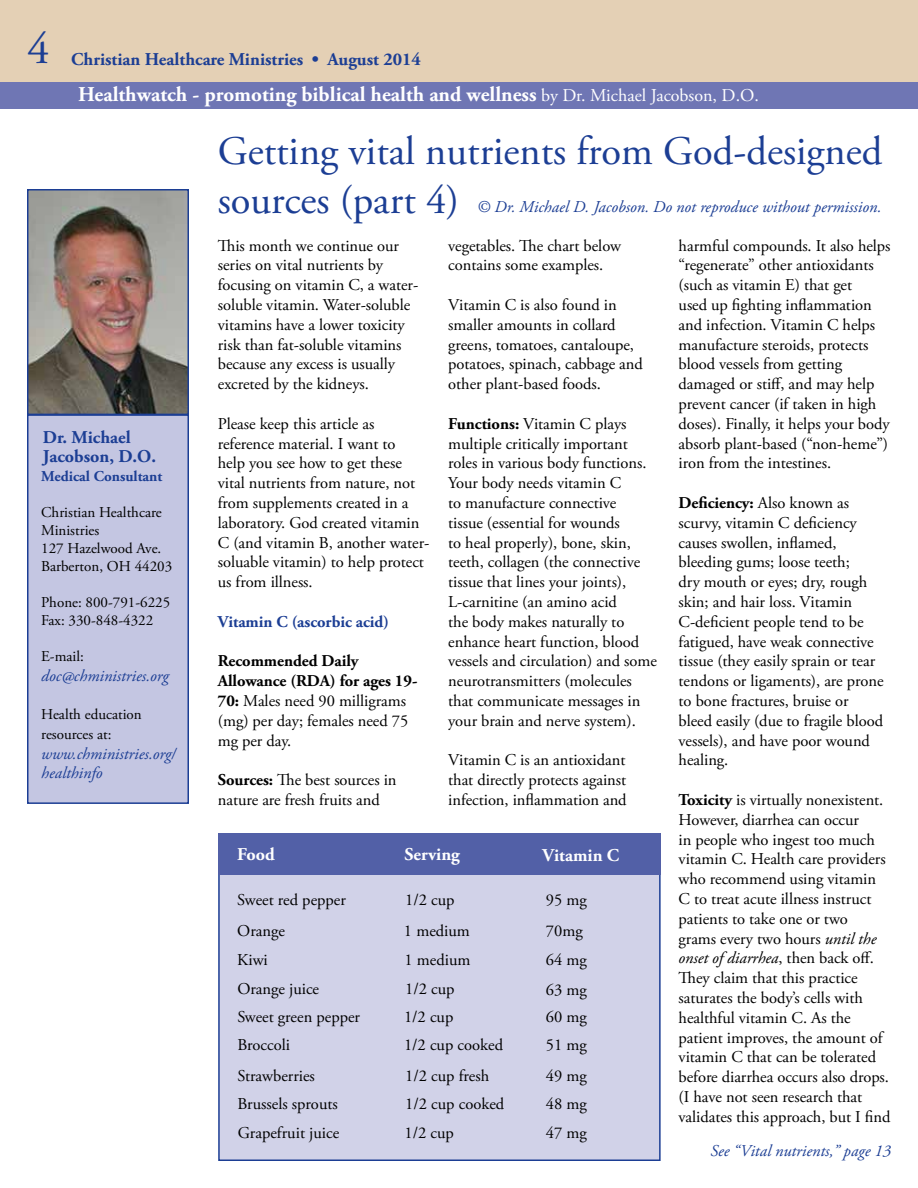
<style>
.page{position:relative;width:918px;height:1188px;background:#fff}
.page>*{position:absolute;margin:0;border:0;box-sizing:border-box;transform-origin:0 0}
.t1{font:45px "Adobe Garamond Pro";color:#1c3e94}
.t2{font:40.5px/48.6px "Adobe Garamond Pro";color:#1c3e94}
.t3{font:700 21px "Adobe Garamond Pro";color:#fff}
.t4{font:700 18px/18.8px "Adobe Garamond Pro";color:#1c3e94}
.t5{font:700 18px "Adobe Garamond Pro";color:#fff}
.t6{font:16.5px/19.8px "Adobe Garamond Pro";letter-spacing:-.005em;color:#000}
.t7{font:italic 16.5px/19.8px "Adobe Garamond Pro";color:#1c3e94}
.t8{font:700 16.5px "Adobe Garamond Pro";letter-spacing:-.005em;color:#1c3e94}
.t9{font:15px/18px "Adobe Garamond Pro";color:#000}
.t10{font:700 15px "Adobe Garamond Pro";color:#1c3e94}
.s1{font-weight:400;font-size:18px}
.s2{font-weight:700}
.s3{font-style:italic}
</style>
<div class="page">
<div style="left:0;top:0;width:918px;height:82px;background:#e4d0b5"></div>
<div style="left:0;top:82px;width:918px;height:27px;background:#6f76b4"></div>
<img style="left:30px;top:192px;width:156px;height:220px">
<div style="left:27px;top:189px;width:162px;height:226px;border:2px solid #1c3e94"></div>
<div style="left:27px;top:414px;width:162px;height:390px;background:#c4c6e2;border:2px solid #1c3e94"></div>
<div style="left:218px;top:847px;width:443px;height:314px;background:#d1d2e8;border:2px solid #1c3e94"></div>
<div style="left:218px;top:834px;width:443px;height:41px;background:#5260a7"></div>
<h1 class="t1" style="left:27px;top:22px;width:24px">4</h1>
<p class="t4" style="left:71px;top:50px;width:351px">Christian Healthcare Ministries • August 2014</p>
<p class="t3" style="left:78px;top:82px;width:683px">Healthwatch - promoting biblical health and wellness <span class="s1">by Dr. Michael Jacobson, D.O.</span></p>
<h2 class="t2" style="left:218px;top:129px;width:666px">Getting vital nutrients from God-designed sources (part 4)</h2>
<p class="t7" style="left:477px;top:197px;width:406px">© Dr. Michael D. Jacobson. Do not reproduce without permission.</p>
<p class="t4" style="left:43px;top:428px;width:115px">Dr. Michael<br>Jacobson, D.O.</p>
<p class="t10" style="left:41px;top:468px;width:123px">Medical Consultant</p>
<p class="t9" style="left:41px;top:504px;width:133px">Christian Healthcare<br>Ministries<br>127 Hazelwood Ave.<br>Barberton, OH 44203</p>
<p class="t9" style="left:41px;top:594px;width:131px">Phone: 800-791-6225<br>Fax: 330-848-4322</p>
<p class="t9" style="left:41px;top:648px;width:44px">E-mail:</p>
<p class="t7" style="left:41px;top:666px;width:129px">doc@chministries.org</p>
<p class="t9" style="left:41px;top:705px;width:102px;line-height:19.8px">Health education resources at:</p>
<p class="t7" style="left:41px;top:744px;width:136px">www.chministries.org/ healthinfo</p>
<p class="t6" style="left:218px;top:236px;width:202px">This month we continue our series on vital nutrients by focusing on vitamin C, a water&shy;soluble vitamin. Water-soluble vitamins have a lower toxicity risk than fat-soluble vitamins because any excess is usually excreted by the kidneys.</p>
<p class="t6" style="left:218px;top:414px;width:213px">Please keep this article as reference material. I want to<br>help you see how to get these vital nutrients from nature, not from supplements created in a laboratory. God created vitamin<br>C (and vitamin B, another water&shy;soluable vitamin) to help protect us from illness.</p>
<p class="t8" style="left:218px;top:612px;width:173px">Vitamin C (ascorbic acid)</p>
<p class="t6" style="left:218px;top:652px;width:201px"><span class="s2">Recommended Daily<br>Allowance (RDA) for ages 19-<br>70:</span> Males need 90 milligrams (mg) per day; females need 75 mg per day.</p>
<p class="t6" style="left:218px;top:771px;width:180px"><span class="s2">Sources:</span> The best sources in nature are fresh fruits and</p>
<p class="t6" style="left:448px;top:236px;width:174px">vegetables. The chart below contains some examples.</p>
<p class="t6" style="left:448px;top:295px;width:196px">Vitamin C is also found in smaller amounts in collard greens, tomatoes, cantaloupe, potatoes, spinach, cabbage and other plant-based foods.</p>
<p class="t6" style="left:448px;top:414px;width:210px"><span class="s2">Functions:</span> Vitamin C plays multiple critically important roles in various body functions.<br>Your body needs vitamin C<br>to manufacture connective<br>tissue (essential for wounds<br>to heal properly), bone, skin, teeth, collagen (the connective tissue that lines your joints),<br>L-carnitine (an amino acid<br>the body makes naturally to enhance heart function, blood vessels and circulation) and some neurotransmitters (molecules that communicate messages in your brain and nerve system).</p>
<p class="t6" style="left:448px;top:751px;width:180px;text-align:justify">Vitamin C is an antioxidant that directly protects against infection, inflammation and</p>
<p class="t5" style="left:237px;top:844px;width:39px">Food</p>
<p class="t5" style="left:405px;top:844px;width:57px">Serving</p>
<p class="t5" style="left:543px;top:845px;width:78px">Vitamin C</p>
<p class="t6" style="left:237px;top:891px;width:110px">Sweet red pepper</p>
<p class="t6" style="left:405px;top:891px;width:51px">1/2 cup</p>
<p class="t6" style="left:546px;top:891px;width:42px">95 mg</p>
<p class="t6" style="left:237px;top:921px;width:49px">Orange</p>
<p class="t6" style="left:404px;top:921px;width:67px">1 medium</p>
<p class="t6" style="left:546px;top:922px;width:38px">70mg</p>
<p class="t6" style="left:237px;top:950px;width:32px">Kiwi</p>
<p class="t6" style="left:405px;top:950px;width:67px">1 medium</p>
<p class="t6" style="left:546px;top:950px;width:42px">64 mg</p>
<p class="t6" style="left:237px;top:979px;width:83px">Orange juice</p>
<p class="t6" style="left:405px;top:979px;width:51px">1/2 cup</p>
<p class="t6" style="left:546px;top:980px;width:42px">63 mg</p>
<p class="t6" style="left:237px;top:1008px;width:124px">Sweet green pepper</p>
<p class="t6" style="left:404px;top:1008px;width:51px">1/2 cup</p>
<p class="t6" style="left:546px;top:1008px;width:42px">60 mg</p>
<p class="t6" style="left:237px;top:1036px;width:54px">Broccoli</p>
<p class="t6" style="left:404px;top:1036px;width:101px">1/2 cup cooked</p>
<p class="t6" style="left:546px;top:1036px;width:42px">51 mg</p>
<p class="t6" style="left:237px;top:1066px;width:79px">Strawberries</p>
<p class="t6" style="left:405px;top:1067px;width:86px">1/2 cup fresh</p>
<p class="t6" style="left:546px;top:1066px;width:42px">49 mg</p>
<p class="t6" style="left:237px;top:1095px;width:102px">Brussels sprouts</p>
<p class="t6" style="left:405px;top:1095px;width:101px">1/2 cup cooked</p>
<p class="t6" style="left:546px;top:1094px;width:42px">48 mg</p>
<p class="t6" style="left:238px;top:1124px;width:103px">Grapefruit juice</p>
<p class="t6" style="left:405px;top:1124px;width:51px">1/2 cup</p>
<p class="t6" style="left:546px;top:1124px;width:42px">47 mg</p>
<p class="t6" style="left:679px;top:236px;width:213px">harmful compounds. It also helps “regenerate” other antioxidants (such as vitamin E) that get<br>used up fighting inflammation and infection. Vitamin C helps manufacture steroids, protects blood vessels from getting damaged or stiff, and may help prevent cancer (if taken in high doses). Finally, it helps your body absorb plant-based (“non-heme”) iron from the intestines.</p>
<p class="t6" style="left:679px;top:493px;width:206px"><span class="s2">Deficiency:</span> Also known as scurvy, vitamin C deficiency causes swollen, inflamed, bleeding gums; loose teeth;<br>dry mouth or eyes; dry, rough skin; and hair loss. Vitamin<br>C-deficient people tend to be fatigued, have weak connective tissue (they easily sprain or tear tendons or ligaments), are prone to bone fractures, bruise or bleed easily (due to fragile blood vessels), and have poor wound healing.</p>
<p class="t6" style="left:679px;top:790px;width:213px"><span class="s2">Toxicity</span> is virtually nonexistent.<br>However, diarrhea can occur<br>in people who ingest too much vitamin C. Health care providers who recommend using vitamin<br>C to treat acute illness instruct patients to take one or two<br>grams every two hours <span class="s3">until the onset of diarrhea</span>, then back off.<br>They claim that this practice saturates the body’s cells with healthful vitamin C. As the patient improves, the amount of vitamin C that can be tolerated before diarrhea occurs also drops. (I have not seen research that validates this approach, but I find</p>
<p class="t7" style="left:710px;top:1142px;width:182px">See “Vital nutrients,” page 13</p>
</div>
